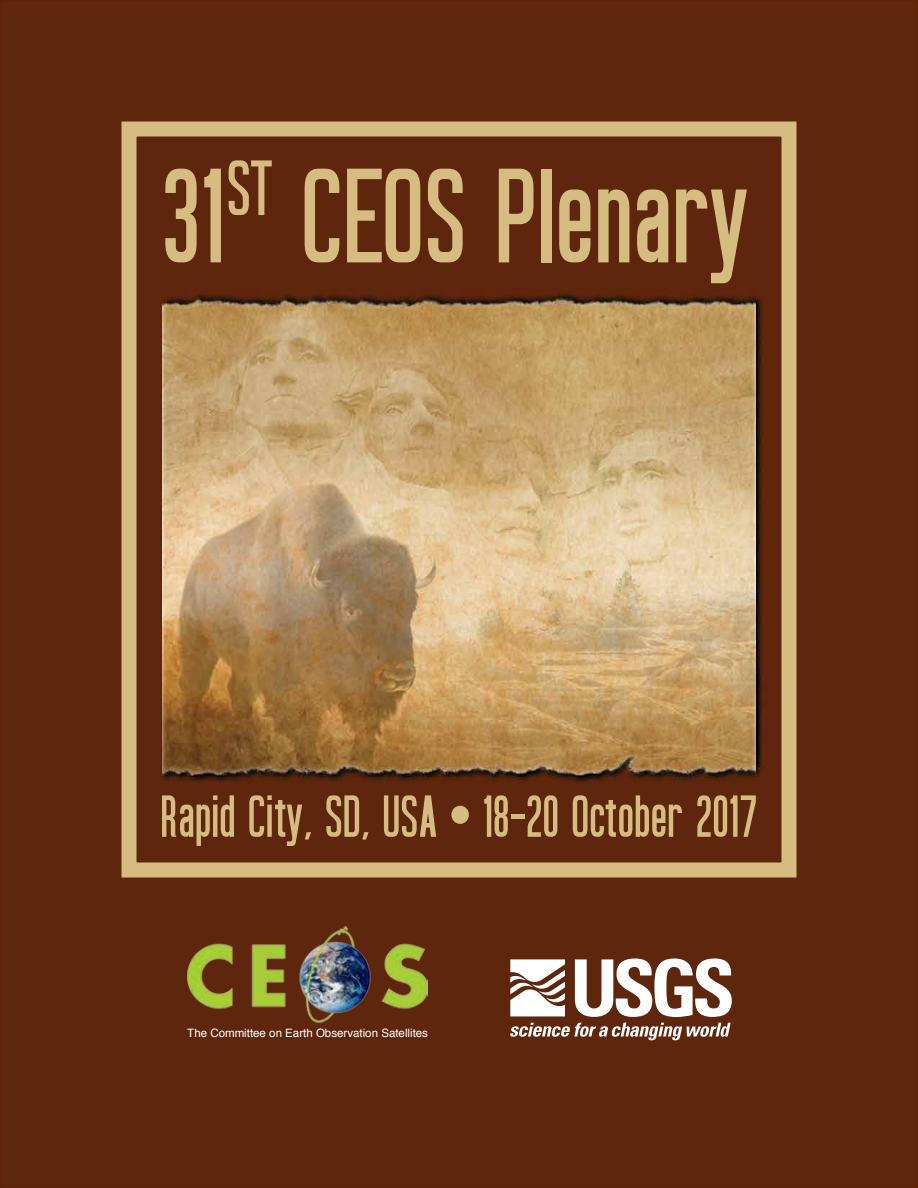
<style>
.page{position:relative;width:918px;height:1188px;background:#fff}
.page>*{position:absolute;margin:0;border:0;box-sizing:border-box;transform-origin:0 0}
.t1{font:142.2px "Okuda";letter-spacing:.005em;color:#d6bc81}
.t2{font:62.85px "Okuda";letter-spacing:.005em;color:#d6bc81;scale:.96 1}
.t3{font:11.55px "Helvetica";color:#fff}
</style>
<div class="page">
<img style="left:3px;top:3px;width:912px;height:1182px">
<div style="left:122px;top:122px;width:674px;height:756px;border:15px solid #d6bc81"></div>
<img style="left:188px;top:927px;width:240px;height:99px">
<svg style="left:575px;top:958px;width:157px;height:59px"></svg>
<svg style="left:510px;top:1023px;width:221px;height:17px"></svg>
<svg style="left:510px;top:959px;width:55px;height:57px"></svg>
<h1 class="t1" style="left:165px;top:137px;width:589px">31<sup>ST</sup> CEOS Plenary</h1>
<h2 class="t2" style="left:162px;top:782px;width:623px">Rapid City, SD, USA • 18-20 October 2017</h2>
<p class="t3" style="left:187px;top:1024px;width:242px">The Committee on Earth Observation Satellites</p>
</div>
